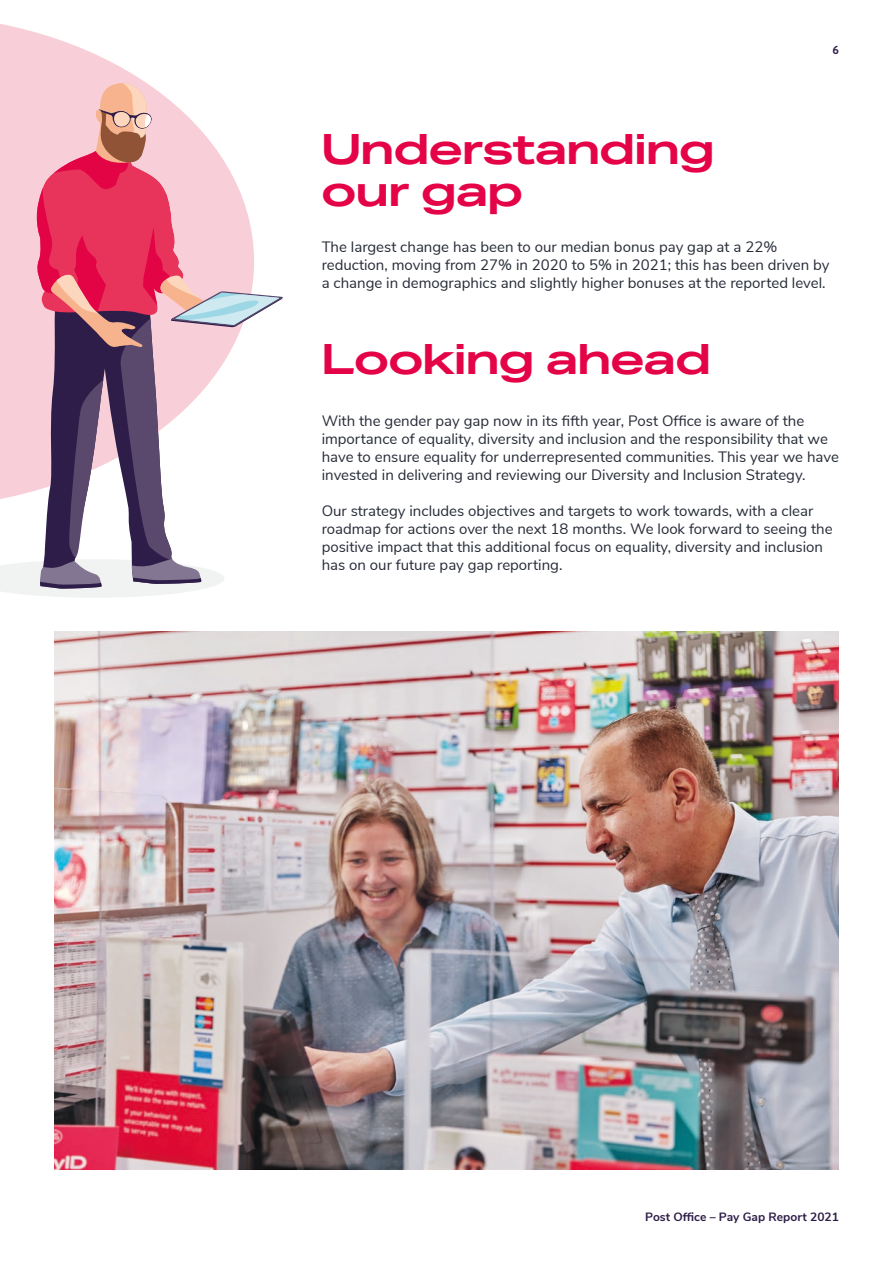
<style>
.page{position:relative;width:893px;height:1263px;background:#fff}
.page>*{position:absolute;margin:0;border:0;box-sizing:border-box;transform-origin:0 0}
.t1{font:600 42px/42px "Post Office Headline";color:#e40347}
.t2{font:15px/18px "Nunito Sans";color:#262b37}
.t3{font:700 12px "Nunito Sans";color:#2e1d47}
.t4{font:700 12px "Atten New";color:#2e1d47}
</style>
<div class="page">
<svg style="left:0;top:24px;width:136px;height:52px;fill:#f8cfd8"></svg>
<img style="left:54px;top:631px;width:785px;height:538px">
<svg style="left:0;top:76px;width:283px;height:522px"></svg>
<h1 class="t1" style="left:322px;top:128px;width:394px">Understanding our gap</h1>
<p class="t4" style="left:832px;top:43px;width:8px">6</p>
<p class="t2" style="left:322px;top:237px;width:509px">The largest change has been to our median bonus pay gap at a 22% reduction, moving from 27% in 2020 to 5% in 2021; this has been driven by a change in demographics and slightly higher bonuses at the reported level.</p>
<h1 class="t1" style="left:322px;top:339px;width:390px">Looking ahead</h1>
<p class="t2" style="left:322px;top:411px;width:519px">With the gender pay gap now in its fifth year, Post Office is aware of the importance of equality, diversity and inclusion and the responsibility that we have to ensure equality for underrepresented communities. This year we have invested in delivering and reviewing our Diversity and Inclusion Strategy.</p>
<p class="t2" style="left:322px;top:501px;width:512px">Our strategy includes objectives and targets to work towards, with a clear roadmap for actions over the next 18 months. We look forward to seeing the positive impact that this additional focus on equality, diversity and inclusion has on our future pay gap reporting.</p>
<p class="t3" style="left:645px;top:1208px;width:195px">Post Office – Pay Gap Report 2021</p>
</div>
